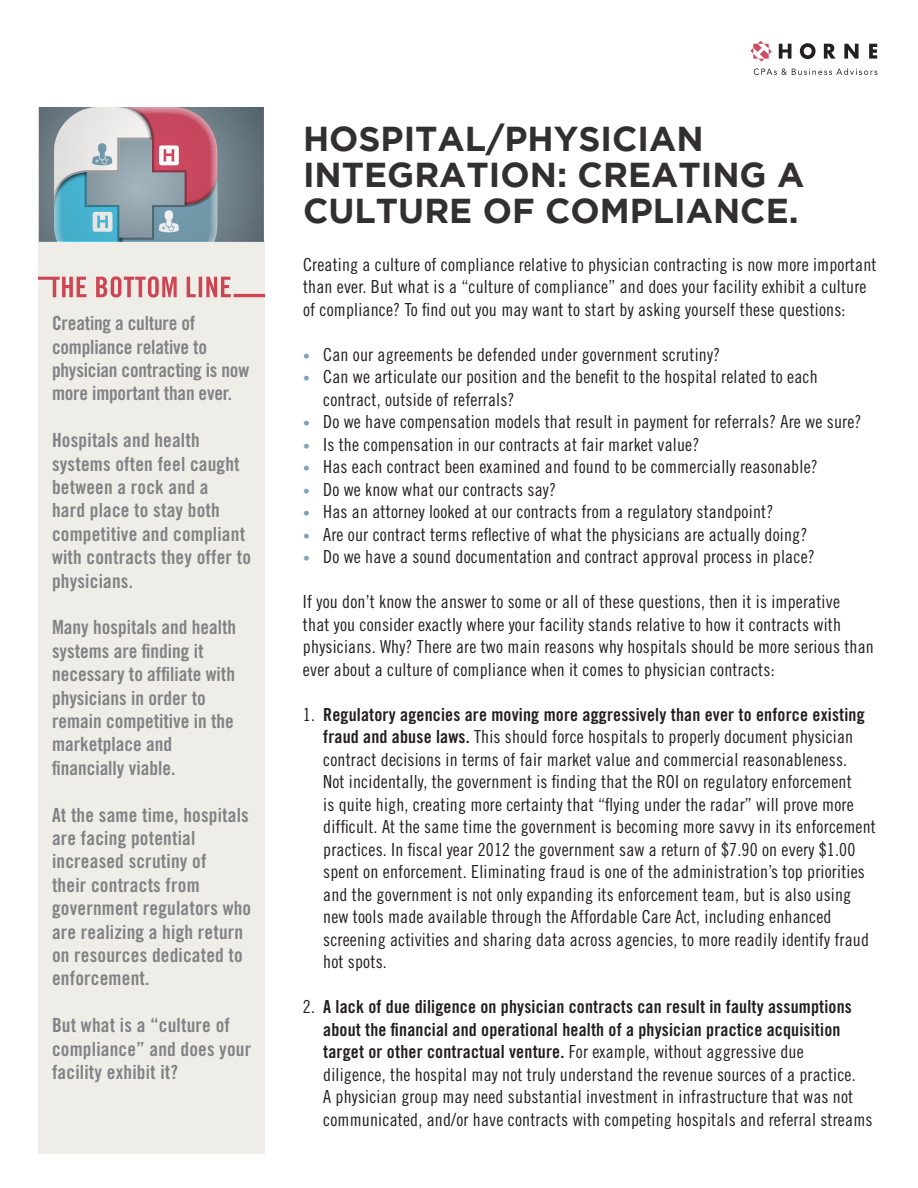
<style>
.page{position:relative;width:918px;height:1188px;background:#fff}
.page>*{position:absolute;margin:0;border:0;box-sizing:border-box;transform-origin:0 0}
.t1{font:700 34.5px/36px "Gotham";color:#312f30}
.t2{font:19.5px/23.4px "Trade Gothic Bold Cond Twenty";letter-spacing:.01em;color:#808285}
.t3{font:19.5px/23.4px "Trade Gothic Bold Cond Twenty";letter-spacing:-.01em;color:#808285}
.t4{font:18px/22.5px "Trade Gothic Cond Eighteen";letter-spacing:.01em;color:#231f20}
.t5{font:18px/22.5px "Trade Gothic Bold Cond Twenty";letter-spacing:.01em;color:#231f20}
.s1{font-size:13.5px;color:#7ea1b7}
.s2{font-family:"Trade Gothic Cond Eighteen"}
.s3{font-family:"Trade Gothic Bold Cond Twenty"}
</style>
<div class="page">
<svg style="left:750px;top:41px;width:22px;height:21px"></svg>
<svg style="left:779px;top:43px;width:98px;height:16px"></svg>
<svg style="left:754px;top:68px;width:124px;height:7px"></svg>
<div style="left:38px;top:242px;width:226px;height:912px;background:#efede7"></div>
<svg style="left:38px;top:276px;width:226px;height:22px"></svg>
<svg style="left:38px;top:107px;width:225px;height:134px"></svg>
<p class="t3" style="left:52px;top:311px;width:199px">Creating a culture of compliance relative to physician contracting is now more important than ever.</p>
<p class="t2" style="left:52px;top:428px;width:201px">Hospitals and health systems often feel caught between a rock and a<br>hard place to stay both competitive and compliant with contracts they offer to physicians.</p>
<p class="t2" style="left:52px;top:616px;width:186px">Many hospitals and health systems are finding it necessary to affiliate with physicians in order to remain competitive in the marketplace and financially viable.</p>
<p class="t2" style="left:52px;top:803px;width:201px">At the same time, hospitals are facing potential increased scrutiny of<br>their contracts from government regulators who are realizing a high return on resources dedicated to enforcement.</p>
<p class="t2" style="left:52px;top:1013px;width:201px">But what is a “culture of compliance” and does your facility exhibit it?</p>
<h1 class="t1" style="left:303px;top:120px;width:503px">HOSPITAL/PHYSICIAN<br>I NTEGRATION: CREATING A<br>CULTURE OF COMPLIANCE.</h1>
<p class="t4" style="left:303px;top:253px;width:575px">Creating a culture of compliance relative to physician contracting is now more important than ever. But what is a “culture of compliance” and does your facility exhibit a culture of compliance? To find out you may want to start by asking yourself these questions:</p>
<p class="t4" style="left:303px;top:343px;width:419px"><span class="s1">•</span> Can our agreements be defended under government scrutiny?</p>
<p class="t4" style="left:323px;top:365px;width:496px;text-indent:-20px"><span class="s1">•</span> Can we articulate our position and the benefit to the hospital related to each contract, outside of referrals?</p>
<p class="t4" style="left:303px;top:410px;width:560px"><span class="s1">•</span> Do we have compensation models that result in payment for referrals? Are we sure?</p>
<p class="t4" style="left:303px;top:433px;width:398px"><span class="s1">•</span> Is the compensation in our contracts at fair market value?</p>
<p class="t4" style="left:303px;top:455px;width:516px"><span class="s1">•</span> Has each contract been examined and found to be commercially reasonable?</p>
<p class="t4" style="left:303px;top:478px;width:255px"><span class="s1">•</span> Do we know what our contracts say?</p>
<p class="t4" style="left:303px;top:500px;width:472px"><span class="s1">•</span> Has an attorney looked at our contracts from a regulatory standpoint?</p>
<p class="t4" style="left:303px;top:523px;width:506px"><span class="s1">•</span> Are our contract terms reflective of what the physicians are actually doing?</p>
<p class="t4" style="left:303px;top:545px;width:513px"><span class="s1">•</span> Do we have a sound documentation and contract approval process in place?</p>
<p class="t4" style="left:303px;top:590px;width:572px">If you don’t know the answer to some or all of these questions, then it is imperative<br>that you consider exactly where your facility stands relative to how it contracts with physicians. Why? There are two main reasons why hospitals should be more serious than ever about a culture of compliance when it comes to physician contracts:</p>
<p class="t5" style="left:303px;top:703px;width:563px"><span class="s2">1.</span> Regulatory agencies are moving more aggressively than ever to enforce existing</p>
<p class="t4" style="left:323px;top:725px;width:554px"><span class="s3">fraud and abuse laws.</span> This should force hospitals to properly document physician contract decisions in terms of fair market value and commercial reasonableness.<br>Not incidentally, the government is finding that the ROI on regulatory enforcement<br>is quite high, creating more certainty that “flying under the radar” will prove more difficult. At the same time the government is becoming more savvy in its enforcement practices. In fiscal year 2012 the government saw a return of $7.90 on every $1.00 spent on enforcement. Eliminating fraud is one of the administration’s top priorities and the government is not only expanding its enforcement team, but is also using new tools made available through the Affordable Care Act, including enhanced screening activities and sharing data across agencies, to more readily identify fraud hot spots.</p>
<p class="t5" style="left:323px;top:995px;width:530px;text-indent:-20px"><span class="s2">2.</span> A lack of due diligence on physician contracts can result in faulty assumptions about the financial and operational health of a physician practice acquisition target or other contractual venture. <span class="s2">For example, without aggressive due</span></p>
<p class="t4" style="left:323px;top:1063px;width:551px">diligence, the hospital may not truly understand the revenue sources of a practice.<br>A physician group may need substantial investment in infrastructure that was not communicated, and/or have contracts with competing hospitals and referral streams</p>
</div>
